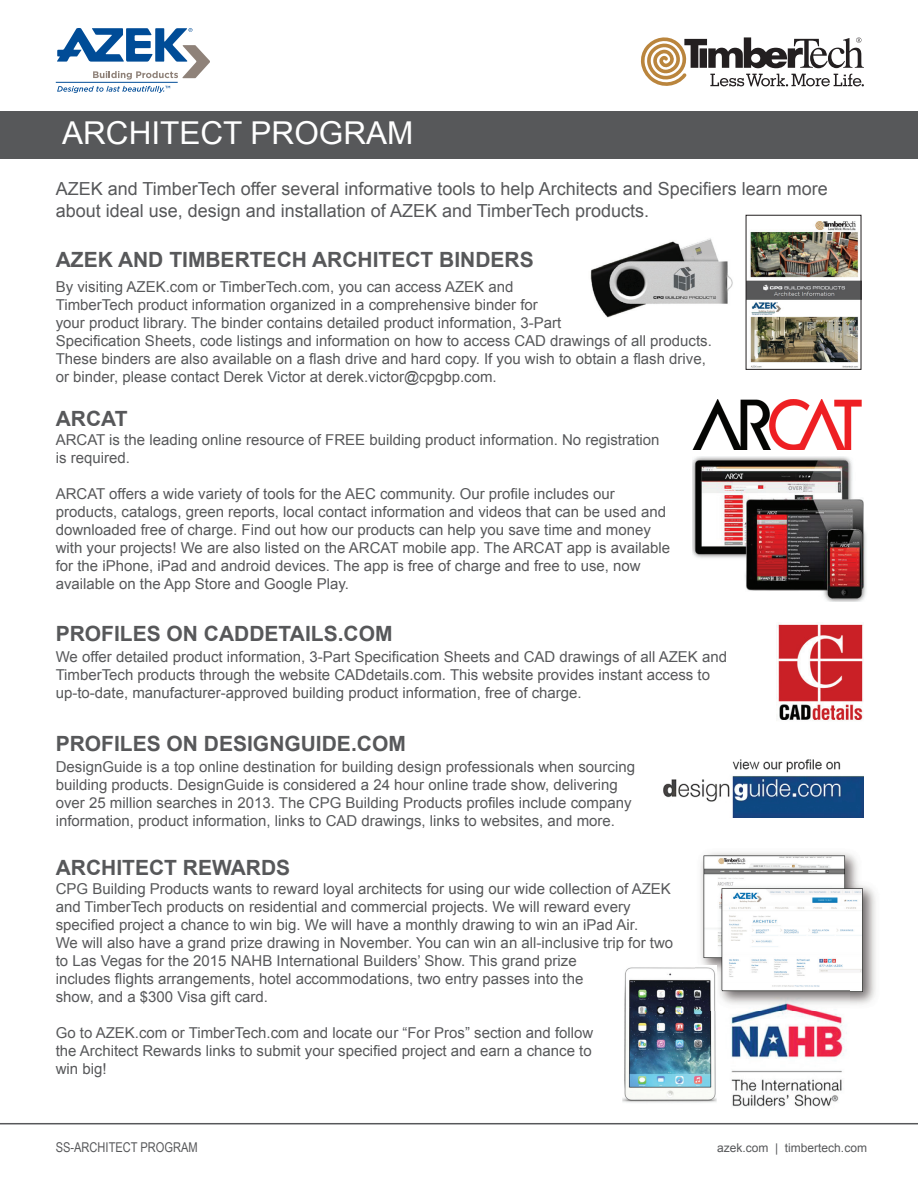
<style>
.page{position:relative;width:918px;height:1188px;background:#fff}
.page>*{position:absolute;margin:0;border:0;box-sizing:border-box;transform-origin:0 0}
.t1{font:31.5px "Arial";color:#fff}
.t2{font:700 21px "Arial";color:#57585a}
.t3{font:18px/21.6px "Arial";color:#57585a}
.t4{font:15px/18px "Arial";color:#57585a}
.t5{font:13.5px "Arial Narrow";color:#57585a}
.t6{font:12px "Arial";color:#57585a}
</style>
<div class="page">
<div style="left:0;top:111px;width:918px;height:48px;background:#57585a"></div>
<hr style="left:0;top:1123px;width:918px;height:1px;background:#57585a">
<svg style="left:640px;top:37px;width:224px;height:50px"></svg>
<svg style="left:57px;top:28px;width:153px;height:52px"></svg>
<hr style="left:56px;top:82px;width:122px;height:1px;background:#004c97">
<svg style="left:57px;top:86px;width:113px;height:7px"></svg>
<img style="left:778px;top:624px;width:85px;height:97px">
<img style="left:663px;top:759px;width:201px;height:58px">
<img style="left:590px;top:238px;width:143px;height:80px">
<img style="left:693px;top:399px;width:168px;height:51px">
<img style="left:693px;top:457px;width:173px;height:144px">
<img style="left:731px;top:1010px;width:116px;height:97px">
<img style="left:700px;top:852px;width:176px;height:158px">
<img style="left:748px;top:221px;width:111px;height:147px">
<div style="left:746px;top:215px;width:115px;height:155px;border:1px solid #231f20"></div>
<img style="left:622px;top:967px;width:95px;height:136px">
<img style="left:695px;top:965px;width:22px;height:45px">
<h1 class="t1" style="left:62px;top:112px;width:353px">ARCHITECT PROGRAM</h1>
<p class="t3" style="left:56px;top:179px;width:774px">AZEK and TimberTech offer several informative tools to help Architects and Specifiers learn more about ideal use, design and installation of AZEK and TimberTech products.</p>
<h2 class="t2" style="left:56px;top:246px;width:479px">AZEK AND TIMBERTECH ARCHITECT BINDERS</h2>
<p class="t4" style="left:56px;top:278px;width:658px">By visiting AZEK.com or TimberTech.com, you can access AZEK and<br>TimberTech product information organized in a comprehensive binder for<br>your product library. The binder contains detailed product information, 3-Part<br>Specification Sheets, code listings and information on how to access CAD drawings of all products.<br>These binders are also available on a flash drive and hard copy. If you wish to obtain a flash drive, or binder, please contact Derek Victor at derek.victor@cpgbp.com.</p>
<h2 class="t2" style="left:56px;top:405px;width:73px">ARCAT</h2>
<p class="t4" style="left:56px;top:431px;width:605px">ARCAT is the leading online resource of FREE building product information. No registration is required.</p>
<p class="t4" style="left:56px;top:485px;width:616px">ARCAT offers a wide variety of tools for the AEC community. Our profile includes our products, catalogs, green reports, local contact information and videos that can be used and downloaded free of charge. Find out how our products can help you save time and money with your projects! We are also listed on the ARCAT mobile app. The ARCAT app is available for the iPhone, iPad and android devices. The app is free of charge and free to use, now available on the App Store and Google Play.</p>
<h2 class="t2" style="left:56px;top:620px;width:338px">PROFILES ON CADDETAILS.COM</h2>
<p class="t4" style="left:56px;top:647px;width:673px">We offer detailed product information, 3-Part Specification Sheets and CAD drawings of all AZEK and<br>TimberTech products through the website CADdetails.com. This website provides instant access to up-to-date, manufacturer-approved building product information, free of charge.</p>
<h2 class="t2" style="left:56px;top:730px;width:352px">PROFILES ON DESIGNGUIDE.COM</h2>
<p class="t4" style="left:56px;top:758px;width:581px">DesignGuide is a top online destination for building design professionals when sourcing building products. DesignGuide is considered a 24 hour online trade show, delivering over 25 million searches in 2013. The CPG Building Products profiles include company information, product information, links to CAD drawings, links to websites, and more.</p>
<h2 class="t2" style="left:56px;top:854px;width:236px">ARCHITECT REWARDS</h2>
<p class="t4" style="left:56px;top:880px;width:619px">CPG Building Products wants to reward loyal architects for using our wide collection of AZEK and TimberTech products on residential and commercial projects. We will reward every specified project a chance to win big. We will have a monthly drawing to win an iPad Air.<br>We will also have a grand prize drawing in November. You can win an all-inclusive trip for two to Las Vegas for the 2015 NAHB International Builders’ Show. This grand prize<br>includes flights arrangements, hotel accommodations, two entry passes into the<br>show, and a $300 Visa gift card.</p>
<p class="t4" style="left:56px;top:1024px;width:539px;text-align:justify">Go to AZEK.com or TimberTech.com and locate our “For Pros” section and follow the Architect Rewards links to submit your specified project and earn a chance to win big!</p>
<p class="t5" style="left:56px;top:1137px;width:143px">SS-ARCHITECT PROGRAM</p>
<p class="t6" style="left:717px;top:1140px;width:151px">azek.com | timbertech.com</p>
</div>
